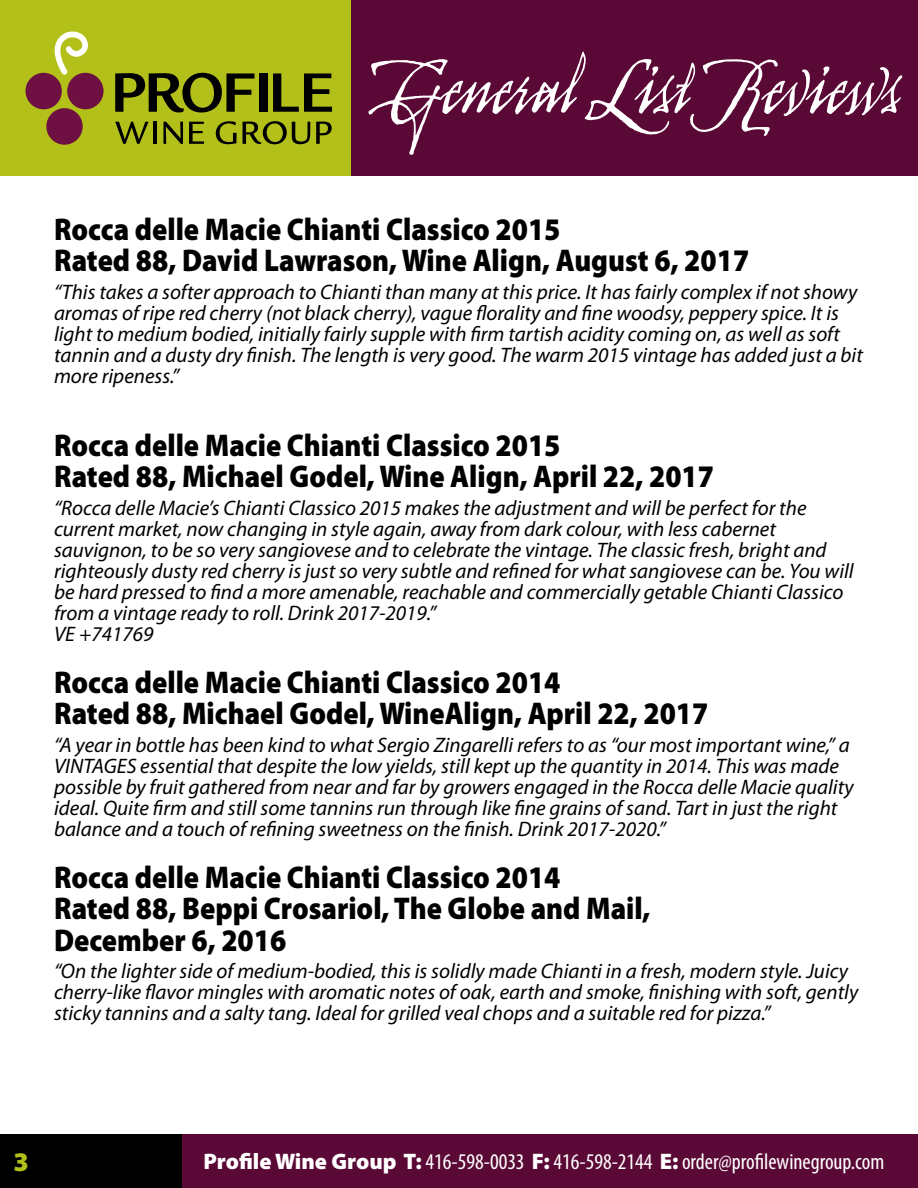
<style>
.page{position:relative;width:918px;height:1188px;background:#fff}
.page>*{position:absolute;margin:0;border:0;box-sizing:border-box;transform-origin:0 0}
.t1{font:112.5px "Arcana GMM Std Manuscript";color:#fff;scale:.75 1}
.t2{font:900 31.5px/31.5px "Myriad Pro";color:#000;scale:.9 1}
.t3{font:900 27px "Myriad Pro";color:#b4c01a}
.t4{font:condensed 22.5px "Myriad Pro";color:#fff}
.t5{font:italic 21px/21px "Myriad Pro";color:#000}
.s1{font-weight:900;font-stretch:normal}
</style>
<div class="page">
<div style="left:0;top:0;width:351px;height:176px;background:#b4c01a"></div>
<div style="left:178px;top:1134px;width:740px;height:54px;background:#5a0835"></div>
<div style="left:351px;top:0;width:567px;height:176px;background:#5a0835"></div>
<div style="left:0;top:1134px;width:181px;height:54px;background:#000"></div>
<svg style="left:115px;top:73px;width:140px;height:40px"></svg>
<div style="left:259px;top:73px;width:8px;height:39px;background:#000"></div>
<svg style="left:273px;top:73px;width:59px;height:39px"></svg>
<svg style="left:115px;top:122px;width:34px;height:22px"></svg>
<hr style="left:154px;top:122px;width:3px;height:22px;background:#000">
<svg style="left:163px;top:122px;width:20px;height:22px"></svg>
<svg style="left:189px;top:122px;width:15px;height:22px"></svg>
<svg style="left:216px;top:121px;width:21px;height:23px"></svg>
<svg style="left:243px;top:121px;width:67px;height:23px"></svg>
<svg style="left:316px;top:122px;width:16px;height:22px"></svg>
<div style="left:46px;top:108px;width:37px;height:37px;background:#6e1042;border-radius:50%"></div>
<div style="left:26px;top:73px;width:36px;height:36px;background:#6e1042;border-radius:50%"></div>
<div style="left:67px;top:73px;width:37px;height:36px;background:#6e1042;border-radius:50%"></div>
<svg style="left:54px;top:32px;width:34px;height:43px"></svg>
<h1 class="t1" style="left:373px;top:33px;width:704px">General List Reviews</h1>
<h2 class="t2" style="left:54px;top:214px;width:774px">Rocca delle Macie Chianti Classico 2015<br>Rated 88, David Lawrason, Wine Align, August 6, 2017</h2>
<p class="t5" style="left:54px;top:281px;width:810px">“This takes a softer approach to Chianti than many at this price. It has fairly complex if not showy aromas of ripe red cherry (not black cherry), vague florality and fine woodsy, peppery spice. It is light to medium bodied, initially fairly supple with firm tartish acidity coming on, as well as soft tannin and a dusty dry finish. The length is very good. The warm 2015 vintage has added just a bit more ripeness.”</p>
<h2 class="t2" style="left:54px;top:430px;width:735px">Rocca delle Macie Chianti Classico 2015<br>Rated 88, Michael Godel, Wine Align, April 22, 2017</h2>
<p class="t5" style="left:54px;top:497px;width:801px">“Rocca delle Macie’s Chianti Classico 2015 makes the adjustment and will be perfect for the current market, now changing in style again, away from dark colour, with less cabernet sauvignon, to be so very sangiovese and to celebrate the vintage. The classic fresh, bright and righteously dusty red cherry is just so very subtle and refined for what sangiovese can be. You will be hard pressed to find a more amenable, reachable and commercially getable Chianti Classico from a vintage ready to roll. Drink 2017-2019.”<br>VE +741769</p>
<h2 class="t2" style="left:54px;top:667px;width:729px">Rocca delle Macie Chianti Classico 2014<br>Rated 88, Michael Godel, WineAlign, April 22, 2017</h2>
<p class="t5" style="left:54px;top:734px;width:801px">“A year in bottle has been kind to what Sergio Zingarelli refers to as “our most important wine,” a VINTAGES essential that despite the low yields, still kept up the quantity in 2014. This was made possible by fruit gathered from near and far by growers engaged in the Rocca delle Macie quality ideal. Quite firm and still some tannins run through like fine grains of sand. Tart in just the right balance and a touch of refining sweetness on the finish. Drink 2017-2020.”</p>
<h2 class="t2" style="left:54px;top:862px;width:664px">Rocca delle Macie Chianti Classico 2014<br>Rated 88, Beppi Crosariol, The Globe and Mail,<br>December 6, 2016</h2>
<p class="t5" style="left:54px;top:960px;width:806px">“On the lighter side of medium-bodied, this is solidly made Chianti in a fresh, modern style. Juicy cherry-like flavor mingles with aromatic notes of oak, earth and smoke, finishing with soft, gently sticky tannins and a salty tang. Ideal for grilled veal chops and a suitable red for pizza.”</p>
<p class="t3" style="left:14px;top:1147px;width:17px">3</p>
<p class="t4" style="left:203px;top:1148px;width:682px"><span class="s1">Profile Wine Group T:</span> 416-598-0033 <span class="s1">F:</span> 416-598-2144 <span class="s1">E:</span> order@profilewinegroup.com</p>
</div>
